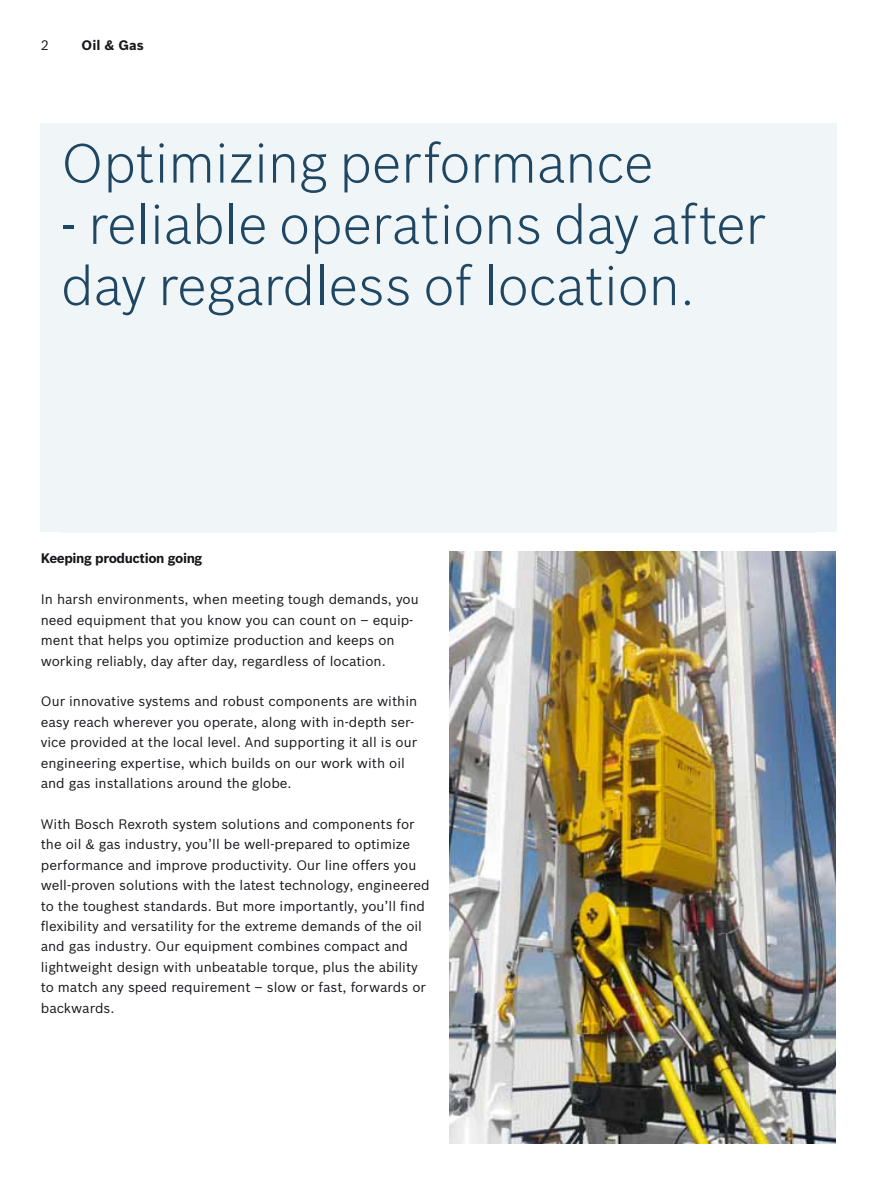
<style>
.page{position:relative;width:893px;height:1191px;background:#fff}
.page>*{position:absolute;margin:0;border:0;box-sizing:border-box;transform-origin:0 0}
.t1{font:300 54px/61.2px "Bosch Sans";color:#1f4662}
.t2{font:13.5px/20.4px "Bosch Sans";color:#1a171c}
.t3{font:700 13.5px "Bosch Sans";letter-spacing:-.03em;color:#1a171c}
</style>
<div class="page">
<div style="left:41px;top:124px;width:796px;height:408px;background:#f0f5f7"></div>
<img style="left:449px;top:551px;width:386px;height:592px">
<p class="t2" style="left:41px;top:37px;width:10px">2</p>
<p class="t3" style="left:82px;top:40px;width:64px">Oil &amp; Gas</p>
<h1 class="t1" style="left:61px;top:137px;width:594px">Optimizing performance</h1>
<h1 class="t1" style="left:61px;top:198px;width:706px">- reliable operations day after day regardless of location.</h1>
<p class="t3" style="left:41px;top:553px;width:163px">Keeping production going</p>
<p class="t2" style="left:41px;top:590px;width:379px">In harsh environments, when meeting tough demands, you need equipment that you know you can count on – equip&shy;ment that helps you optimize production and keeps on working reliably, day after day, regardless of location.</p>
<p class="t2" style="left:41px;top:692px;width:378px">Our innovative systems and robust components are within easy reach wherever you operate, along with in-depth ser&shy;vice provided at the local level. And supporting it all is our engineering expertise, which builds on our work with oil and gas installations around the globe.</p>
<p class="t2" style="left:41px;top:815px;width:390px">With Bosch Rexroth system solutions and components for the oil &amp; gas industry, you’ll be well-prepared to optimize performance and improve productivity. Our line offers you well-proven solutions with the latest technology, engineered to the toughest standards. But more importantly, you’ll find flexibility and versatility for the extreme demands of the oil and gas industry. Our equipment combines compact and lightweight design with unbeatable torque, plus the ability to match any speed requirement – slow or fast, forwards or backwards.</p>
</div>
